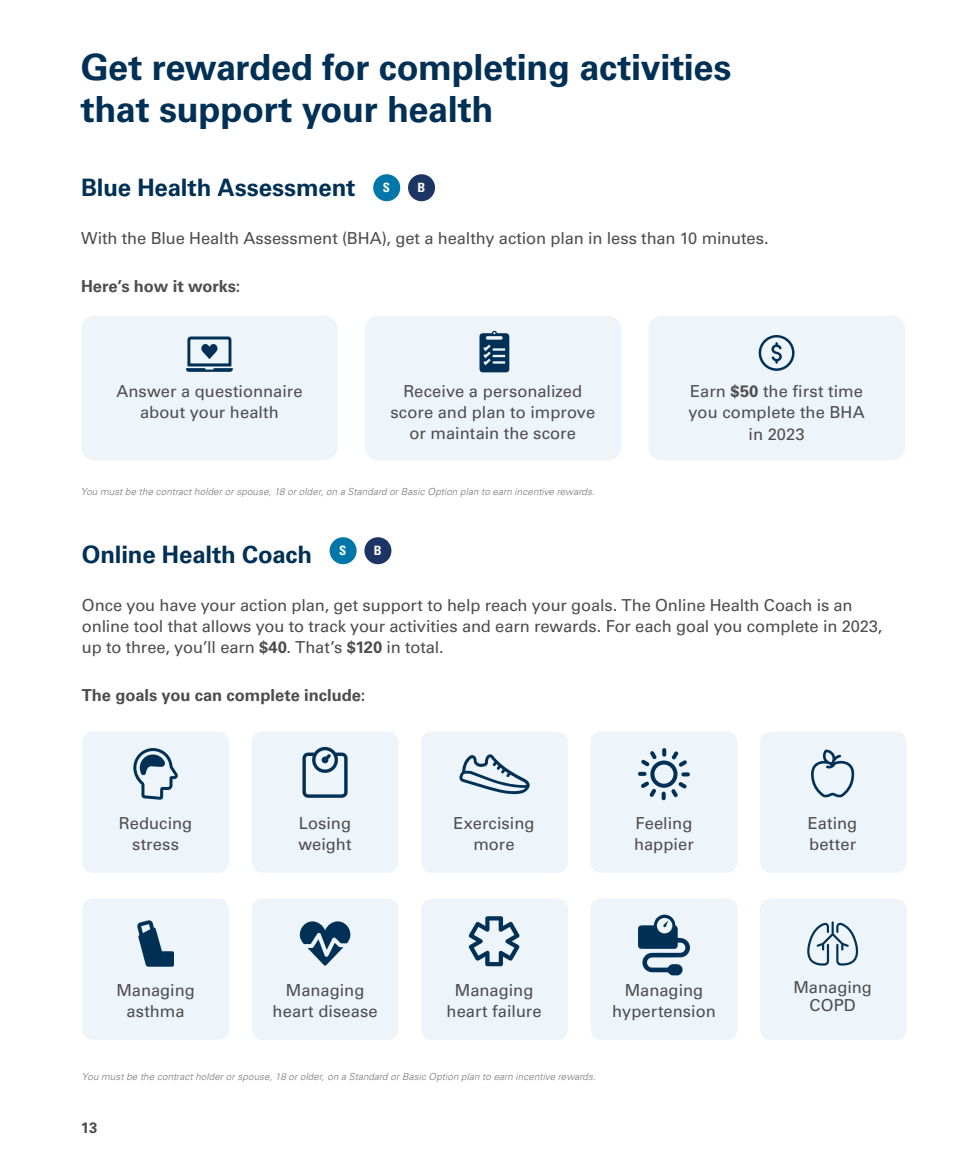
<style>
.page{position:relative;width:959px;height:1175px;background:#fff}
.page>*{position:absolute;margin:0;border:0;box-sizing:border-box;transform-origin:0 0}
.t1{font:700 36px/42px "Univers LT Std";letter-spacing:-.01em;color:#003055}
.t2{font:700 24px "Univers LT Std";letter-spacing:-.005em;color:#003055}
.t3{font:16.5px/21px "Univers LT Std";letter-spacing:-.005em;color:#4d4d4f;text-align:center}
.t4{font:700 16.5px "Univers LT Std";letter-spacing:-.005em;color:#4d4d4f}
.t5{font:700 15px "Univers LT Std";color:#4d4d4f}
.t6{font:700 condensed 12.75px "Univers LT Std";color:#fff}
.t7{font:italic 300 9.75px "Univers LT Std";letter-spacing:.015em;color:#747578}
.s1{font-stretch:condensed;font-size:12.9px;color:#fff}
.s2{font-weight:700}
</style>
<div class="page">
<div style="left:373px;top:174px;width:27px;height:27px;background:#0077a8;border-radius:50%"></div>
<div style="left:408px;top:174px;width:27px;height:27px;background:#1c3564;border-radius:50%"></div>
<div style="left:81px;top:315px;width:257px;height:145px;background:#edf5fb;border-radius:14px"></div>
<div style="left:365px;top:315px;width:256px;height:145px;background:#edf5fb;border-radius:14px"></div>
<div style="left:648px;top:315px;width:257px;height:145px;background:#edf5fb;border-radius:14px"></div>
<svg style="left:479px;top:331px;width:30px;height:41px"></svg>
<svg style="left:758px;top:335px;width:36px;height:36px"></svg>
<svg style="left:186px;top:336px;width:47px;height:36px"></svg>
<div style="left:329px;top:537px;width:27px;height:27px;background:#0077a8;border-radius:50%"></div>
<div style="left:364px;top:537px;width:27px;height:27px;background:#1c3564;border-radius:50%"></div>
<div style="left:82px;top:731px;width:147px;height:142px;background:#edf5fb;border-radius:11px"></div>
<div style="left:252px;top:731px;width:146px;height:142px;background:#edf5fb;border-radius:11px"></div>
<div style="left:590px;top:731px;width:147px;height:142px;background:#edf5fb;border-radius:11px"></div>
<div style="left:760px;top:731px;width:146px;height:142px;background:#edf5fb;border-radius:11px"></div>
<div style="left:421px;top:731px;width:147px;height:142px;background:#edf5fb;border-radius:11px"></div>
<svg style="left:133px;top:748px;width:45px;height:51px"></svg>
<svg style="left:302px;top:746px;width:45px;height:51px"></svg>
<svg style="left:459px;top:754px;width:71px;height:41px"></svg>
<svg style="left:638px;top:748px;width:52px;height:52px"></svg>
<svg style="left:811px;top:749px;width:43px;height:48px"></svg>
<div style="left:82px;top:898px;width:147px;height:142px;background:#edf5fb;border-radius:11px"></div>
<div style="left:252px;top:898px;width:146px;height:142px;background:#edf5fb;border-radius:11px"></div>
<div style="left:590px;top:898px;width:147px;height:142px;background:#edf5fb;border-radius:11px"></div>
<div style="left:760px;top:898px;width:146px;height:142px;background:#edf5fb;border-radius:11px"></div>
<div style="left:421px;top:898px;width:147px;height:142px;background:#edf5fb;border-radius:11px"></div>
<svg style="left:137px;top:920px;width:37px;height:46px"></svg>
<svg style="left:300px;top:921px;width:50px;height:44px"></svg>
<svg style="left:468px;top:916px;width:51px;height:50px"></svg>
<svg style="left:638px;top:914px;width:52px;height:61px"></svg>
<svg style="left:807px;top:921px;width:51px;height:44px"></svg>
<h2 class="t1" style="left:81px;top:47px;width:652px">Get rewarded for completing activities that support your health</h2>
<h3 class="t2" style="left:81px;top:173px;width:310px">Blue Health Assessment <span class="s1">S</span></h3>
<p class="t6" style="left:417px;top:180px;width:9px">B</p>
<p class="t3" style="left:81px;top:227px;width:689px">With the Blue Health Assessment (BHA), get a healthy action plan in less than 10 minutes.</p>
<p class="t4" style="left:81px;top:276px;width:161px">Here’s how it works:</p>
<p class="t3" style="left:116px;top:381px;width:188px">Answer a questionnaire about your health</p>
<p class="t3" style="left:390px;top:381px;width:206px">Receive a personalized score and plan to improve or maintain the score</p>
<p class="t3" style="left:688px;top:381px;width:177px">Earn <span class="s2">$50</span> the first time you complete the BHA in 2023</p>
<p class="t7" style="left:81px;top:485px;width:515px">You must be the contract holder or spouse, 18 or older, on a Standard or Basic Option plan to earn incentive rewards.</p>
<h3 class="t2" style="left:82px;top:541px;width:266px">Online Health Coach <sup>S</sup></h3>
<p class="t6" style="left:374px;top:542px;width:9px">B</p>
<p class="t3" style="left:82px;top:595px;width:802px;text-align:left">Once you have your action plan, get support to help reach your goals. The Online Health Coach is an online tool that allows you to track your activities and earn rewards. For each goal you complete in 2023, up to three, you’ll earn <span class="s2">$40</span>. That’s <span class="s2">$120</span> in total.</p>
<p class="t4" style="left:82px;top:686px;width:285px">The goals you can complete include:</p>
<p class="t3" style="left:119px;top:813px;width:75px">Reducing stress</p>
<p class="t3" style="left:298px;top:813px;width:55px;text-align:left">Losing weight</p>
<p class="t3" style="left:453px;top:813px;width:83px">Exercising more</p>
<p class="t3" style="left:634px;top:813px;width:61px;text-align:left">Feeling happier</p>
<p class="t3" style="left:807px;top:813px;width:51px;text-align:left">Eating better</p>
<p class="t3" style="left:116px;top:980px;width:80px">Managing asthma</p>
<p class="t3" style="left:272px;top:980px;width:106px">Managing heart disease</p>
<p class="t3" style="left:446px;top:980px;width:97px">Managing heart failure</p>
<p class="t3" style="left:612px;top:980px;width:105px">Managing hypertension</p>
<p class="t3" style="left:793px;top:978px;width:80px;line-height:18px">Managing<br>COPD</p>
<p class="t7" style="left:82px;top:1070px;width:515px">You must be the contract holder or spouse, 18 or older, on a Standard or Basic Option plan to earn incentive rewards.</p>
<p class="t5" style="left:81px;top:1119px;width:18px">13</p>
</div>
